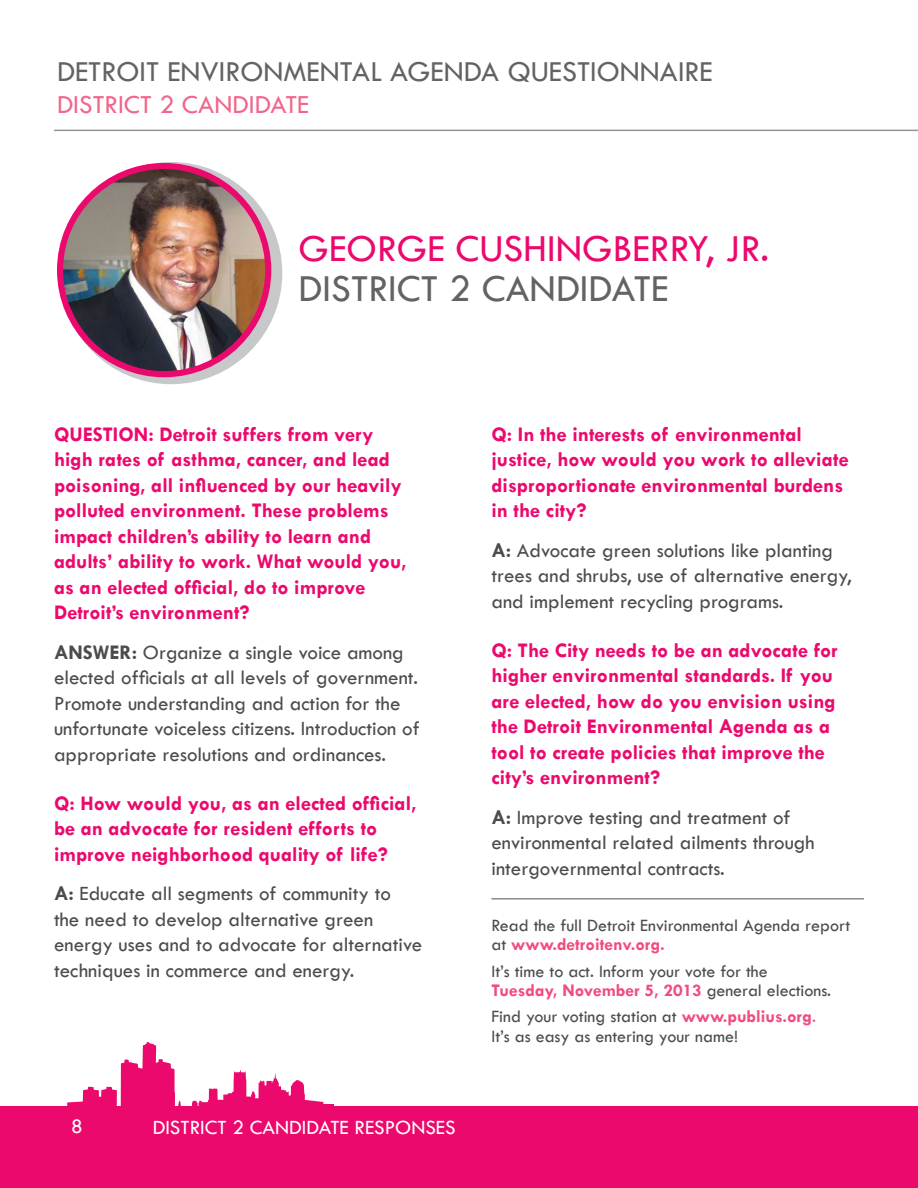
<style>
.page{position:relative;width:918px;height:1188px;background:#fff}
.page>*{position:absolute;margin:0;border:0;box-sizing:border-box;transform-origin:0 0}
.t1{font:39.6px "Tw Cen";color:#ec096d}
.t2{font:39.6px "Tw Cen";color:#636366}
.t3{font:30px "Tw Cen";color:#636366}
.t4{font:27px "Tw Cen";color:#f1668a}
.t5{font:700 21px/25.5px "Tw Cen";color:#ec096d}
.t6{font:21px/25.5px "Tw Cen";color:#4b4c4d}
.t7{font:21px "Tw Cen";color:#fff}
.t8{font:700 21px "Tw Cen";color:#4b4c4d}
.t9{font:18px/19.5px "Tw Cen";color:#4b4c4d}
.s1{font-weight:700}
.s2{font-weight:700;color:#f04c7e}
.s3{color:#f04c7e}
</style>
<div class="page">
<svg style="left:67px;top:1042px;width:256px;height:64px"></svg>
<div style="left:309px;top:1105px;width:25px;height:8px;background:#ec096d"></div>
<div style="left:0;top:1106px;width:918px;height:82px;background:#ec096d"></div>
<hr style="left:54px;top:130px;width:864px;height:1px;background:#939598">
<svg style="left:60px;top:162px;width:222px;height:222px;background:#d09bb4"></svg>
<img style="left:60px;top:166px;width:208px;height:208px;border-radius:104px">
<div style="left:57px;top:163px;width:214px;height:214px;border:6px solid #ec096d;border-radius:50%"></div>
<hr style="left:491px;top:898px;width:373px;height:1px;background:#4b4c4d">
<h2 class="t3" style="left:57px;top:53px;width:33px">Detroit</h2>
<h2 class="t3" style="left:168px;top:53px;width:31px">Environmental</h2>
<h2 class="t3" style="left:390px;top:53px;width:37px">Agenda</h2>
<h2 class="t3" style="left:508px;top:53px;width:57px">questionnaire</h2>
<p class="t4" style="left:57px;top:88px;width:251px">DISTRICT 2 CANDIDATE</p>
<h1 class="t1" style="left:299px;top:225px;width:227px">George Cushingb</h1>
<h1 class="t1" style="left:633px;top:225px;width:138px">erry, Jr.</h1>
<h1 class="t2" style="left:299px;top:265px;width:368px">DISTRICT 2 CANDIDATE</h1>
<p class="t5" style="left:54px;top:421px;width:354px;text-indent:94px">: Detroit suffers from very high rates of asthma, cancer, and lead poisoning, all influenced by our heavily polluted environment. These problems impact children’s ability to learn and adults’ ability to work. What would you, as an elected official, do to improve Detroit’s environment?</p>
<p class="t8" style="left:54px;top:640px;width:14px">ANSWER</p>
<p class="t5" style="left:54px;top:421px;width:28px">QUESTION</p>
<p class="t6" style="left:54px;top:639px;width:367px;text-indent:78px"><span class="s1">:</span> Organize a single voice among elected officials at all levels of government.<br>Promote understanding and action for the unfortunate voiceless citizens. Introduction of appropriate resolutions and ordinances.</p>
<p class="t5" style="left:54px;top:790px;width:364px">Q: How would you, as an elected official, be an advocate for resident efforts to improve neighborhood quality of life?</p>
<p class="t6" style="left:54px;top:881px;width:370px"><span class="s1">A:</span> Educate all segments of community to<br>the need to develop alternative green energy uses and to advocate for alternative techniques in commerce and energy.</p>
<p class="t7" style="left:71px;top:1114px;width:13px">8</p>
<p class="t7" style="left:153px;top:1115px;width:304px">DISTRICT 2 CANDIDATE RESPONSES</p>
<p class="t5" style="left:491px;top:421px;width:359px">Q: In the interests of environmental justice, how would you work to alleviate disproportionate environmental burdens in the city?</p>
<p class="t6" style="left:491px;top:537px;width:362px"><span class="s1">A:</span> Advocate green solutions like planting trees and shrubs, use of alternative energy, and implement recycling programs.</p>
<p class="t5" style="left:491px;top:637px;width:348px">Q: The City needs to be an advocate for higher environmental standards. If you are elected, how do you envision using the Detroit Environmental Agenda as a tool to create policies that improve the city’s environment?</p>
<p class="t6" style="left:491px;top:804px;width:325px"><span class="s1">A:</span> Improve testing and treatment of environmental related ailments through intergovernmental contracts.</p>
<p class="t9" style="left:491px;top:915px;width:360px">Read the full Detroit Environmental Agenda report at <span class="s2">www.detroitenv.org.</span></p>
<p class="t9" style="left:491px;top:961px;width:341px">It’s time to act. Inform your vote for the<br><span class="s2">Tuesday, November 5, 2013</span> general elections.</p>
<p class="t9" style="left:491px;top:1007px;width:326px">Find your voting station at <span class="s2">www.publius.org</span><span class="s3">.<br></span>It’s as easy as entering your name!</p>
</div>
